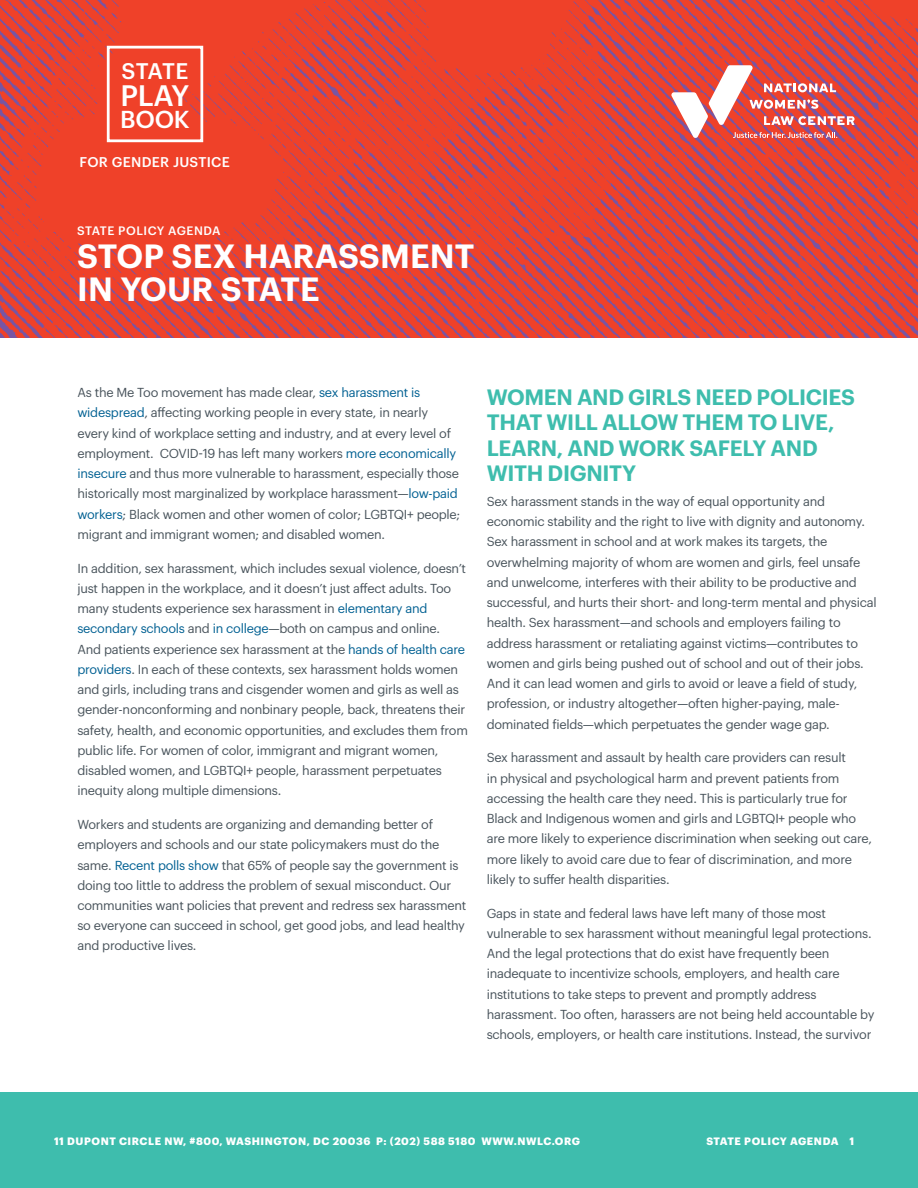
<style>
.page{position:relative;width:918px;height:1188px;background:#fff}
.page>*{position:absolute;margin:0;border:0;box-sizing:border-box;transform-origin:0 0}
.t1{font:600 32.85px/33px "Graphik";letter-spacing:.005em;color:#fff}
.t2{font:500 28.95px "Graphik";color:#fff}
.t3{font:500 24px "Graphik";color:#fff}
.t4{font:500 22.2px "Graphik";letter-spacing:-.02em;color:#fff}
.t5{font:600 21.75px/25.5px "Graphik";letter-spacing:-.015em;color:#3ebdad}
.t6{font:500 13.8px "Graphik";letter-spacing:.02em;color:#fff}
.t7{font:12.75px/20.2px "Graphik";letter-spacing:-.02em;color:#48535b}
.t8{font:500 12px "Graphik";letter-spacing:.045em;color:#fff}
.t9{font:700 10.5px "Graphik";letter-spacing:.055em;color:#fff}
.s1{color:#006092}
</style>
<div class="page">
<div style="left:0;top:1093px;width:918px;height:95px;background:#3ebdad"></div>
<img style="left:0;top:0;width:918px;height:338px">
<svg style="left:671px;top:65px;width:184px;height:73px"></svg>
<div style="left:107px;top:46px;width:96px;height:96px;border:3px solid #fff"></div>
<h3 class="t4" style="left:122px;top:54px;width:68px">STATE</h3>
<h2 class="t2" style="left:121px;top:73px;width:70px">PLAY</h2>
<h3 class="t3" style="left:120px;top:101px;width:71px">BOOK</h3>
<p class="t6" style="left:80px;top:152px;width:152px">FOR GENDER JUSTICE</p>
<p class="t8" style="left:77px;top:221px;width:145px">STATE POLICY AGENDA</p>
<h1 class="t1" style="left:77px;top:236px;width:399px">STOP SEX HARASSMENT<br>IN YOUR STATE</h1>
<p class="t7" style="left:77px;top:381px;width:384px">As the Me Too movement has made clear, <span class="s1">sex harassment is widespread</span>, affecting working people in every state, in nearly every kind of workplace setting and industry, and at every level of employment. COVID-19 has left many workers <span class="s1">more economically insecure</span> and thus more vulnerable to harassment, especially those historically most marginalized by workplace harassment—<span class="s1">low-paid workers</span>; Black women and other women of color; LGBTQI+ people; migrant and immigrant women; and disabled women.</p>
<p class="t7" style="left:77px;top:557px;width:392px">In addition, sex harassment, which includes sexual violence, doesn’t just happen in the workplace, and it doesn’t just affect adults. Too many students experience sex harassment in <span class="s1">elementary and secondary schools</span> and <span class="s1">in college</span>—both on campus and online.<br>And patients experience sex harassment at the <span class="s1">hands of health care providers</span>. In each of these contexts, sex harassment holds women and girls, including trans and cisgender women and girls as well as gender-nonconforming and nonbinary people, back, threatens their safety, health, and economic opportunities, and excludes them from public life. For women of color, immigrant and migrant women, disabled women, and LGBTQI+ people, harassment perpetuates inequity along multiple dimensions.</p>
<p class="t7" style="left:77px;top:813px;width:390px">Workers and students are organizing and demanding better of employers and schools and our state policymakers must do the same. <span class="s1">Recent polls show</span> that 65% of people say the government is doing too little to address the problem of sexual misconduct. Our communities want policies that prevent and redress sex harassment so everyone can succeed in school, get good jobs, and lead healthy and productive lives.</p>
<h3 class="t5" style="left:487px;top:382px;width:370px">WOMEN AND GIRLS NEED POLICIES<br>THAT WILL ALLOW THEM TO LIVE,<br>LEARN, AND WORK SAFELY AND<br>WITH DIGNITY</h3>
<p class="t7" style="left:487px;top:490px;width:391px">Sex harassment stands in the way of equal opportunity and economic stability and the right to live with dignity and autonomy.<br>Sex harassment in school and at work makes its targets, the overwhelming majority of whom are women and girls, feel unsafe and unwelcome, interferes with their ability to be productive and successful, and hurts their short- and long-term mental and physical health. Sex harassment—and schools and employers failing to address harassment or retaliating against victims—contributes to women and girls being pushed out of school and out of their jobs.<br>And it can lead women and girls to avoid or leave a field of study, profession, or industry altogether—often higher-paying, male&shy;dominated fields—which perpetuates the gender wage gap.</p>
<p class="t7" style="left:487px;top:747px;width:387px">Sex harassment and assault by health care providers can result<br>in physical and psychological harm and prevent patients from accessing the health care they need. This is particularly true for Black and Indigenous women and girls and LGBTQI+ people who are more likely to experience discrimination when seeking out care, more likely to avoid care due to fear of discrimination, and more likely to suffer health disparities.</p>
<p class="t7" style="left:487px;top:902px;width:389px">Gaps in state and federal laws have left many of those most vulnerable to sex harassment without meaningful legal protections.<br>And the legal protections that do exist have frequently been inadequate to incentivize schools, employers, and health care institutions to take steps to prevent and promptly address harassment. Too often, harassers are not being held accountable by schools, employers, or health care institutions. Instead, the survivor</p>
<p class="t9" style="left:54px;top:1133px;width:528px">11 DUPONT CIRCLE NW, #800, WASHINGTON, DC 20036 P: (202) 588 5180 WWW.NWLC.ORG</p>
<p class="t9" style="left:706px;top:1133px;width:149px">STATE POLICY AGENDA 1</p>
</div>
